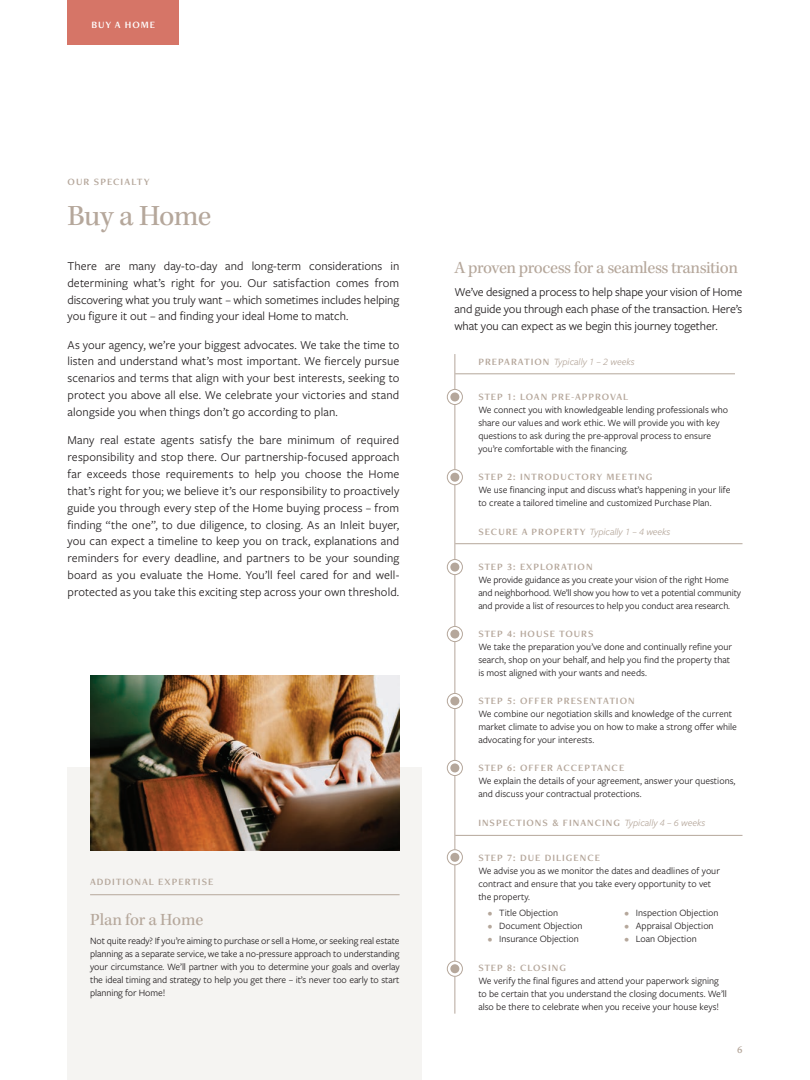
<style>
.page{position:relative;width:810px;height:1080px;background:#fff}
.page>*{position:absolute;margin:0;border:0;box-sizing:border-box;transform-origin:0 0}
.t1{font:30px "Kepler Std";letter-spacing:-.025em;color:#b5a79b}
.t2{font:17.5px "Kepler Std";letter-spacing:-.025em;color:#b5a79b}
.t3{font:12.5px/16.9px "Freight Sans Pro";letter-spacing:.005em;color:#231f20;text-align:justify}
.t4{font:10px/13.1px "Freight Sans Pro";color:#231f20}
.t5{font:10px "Freight Neo Pro Semi";letter-spacing:.1em;color:#b5a79b}
.t6{font:italic 10px "Freight Sans Pro";color:#b5a79b}
.t7{font:10px "Freight Neo Pro Semi";letter-spacing:.1em;color:#fff}
.s1{font-family:"Freight Neo Pro Semi";font-style:normal}
.s2{font-family:"Freight Neo Pro Semi";color:#b5a79b}
.s3{font-family:"Freight Sans Pro";font-style:italic}
.s4{color:#b5a79b}
</style>
<div class="page">
<div style="left:68px;top:0;width:111px;height:45px;background:#d67567"></div>
<div style="left:68px;top:768px;width:354px;height:312px;background:#f5f4f2"></div>
<hr style="left:455px;top:354px;width:1px;height:660px;background:#b5a79b">
<svg style="left:447px;top:389px;width:15px;height:16px"></svg>
<div style="left:447px;top:389px;width:16px;height:16px;border:1px solid #b5a79b;border-radius:50%"></div>
<div style="left:450px;top:392px;width:9px;height:9px;background:#b5a79b;border-radius:50%"></div>
<svg style="left:447px;top:470px;width:15px;height:15px"></svg>
<div style="left:447px;top:469px;width:16px;height:16px;border:1px solid #b5a79b;border-radius:50%"></div>
<div style="left:450px;top:473px;width:9px;height:9px;background:#b5a79b;border-radius:50%"></div>
<svg style="left:447px;top:560px;width:15px;height:15px"></svg>
<div style="left:447px;top:559px;width:16px;height:16px;border:1px solid #b5a79b;border-radius:50%"></div>
<div style="left:450px;top:563px;width:9px;height:9px;background:#b5a79b;border-radius:50%"></div>
<svg style="left:447px;top:626px;width:15px;height:16px"></svg>
<div style="left:447px;top:626px;width:16px;height:16px;border:1px solid #b5a79b;border-radius:50%"></div>
<div style="left:450px;top:630px;width:9px;height:9px;background:#b5a79b;border-radius:50%"></div>
<svg style="left:447px;top:693px;width:15px;height:16px"></svg>
<div style="left:447px;top:693px;width:16px;height:16px;border:1px solid #b5a79b;border-radius:50%"></div>
<div style="left:450px;top:696px;width:9px;height:9px;background:#b5a79b;border-radius:50%"></div>
<svg style="left:447px;top:760px;width:15px;height:16px"></svg>
<div style="left:447px;top:760px;width:16px;height:16px;border:1px solid #b5a79b;border-radius:50%"></div>
<div style="left:450px;top:763px;width:9px;height:9px;background:#b5a79b;border-radius:50%"></div>
<svg style="left:447px;top:850px;width:15px;height:15px"></svg>
<div style="left:447px;top:849px;width:16px;height:16px;border:1px solid #b5a79b;border-radius:50%"></div>
<div style="left:450px;top:853px;width:9px;height:9px;background:#b5a79b;border-radius:50%"></div>
<svg style="left:447px;top:961px;width:15px;height:15px"></svg>
<div style="left:447px;top:961px;width:16px;height:16px;border:1px solid #b5a79b;border-radius:50%"></div>
<div style="left:450px;top:964px;width:9px;height:9px;background:#b5a79b;border-radius:50%"></div>
<hr style="left:455px;top:373px;width:280px;height:1px;background:#b5a79b">
<hr style="left:455px;top:543px;width:287px;height:1px;background:#b5a79b">
<hr style="left:455px;top:835px;width:287px;height:1px;background:#b5a79b">
<img style="left:90px;top:676px;width:310px;height:174px">
<hr style="left:90px;top:894px;width:310px;height:1px;background:#b5a79b">
<p class="t7" style="left:91px;top:18px;width:65px">BUY A HOME</p>
<p class="t5" style="left:68px;top:174px;width:84px">OUR SPECIALTY</p>
<p class="t1" style="left:68px;top:199px;width:145px">Buy a Home</p>
<p class="t3" style="left:68px;top:257px;width:333px">There are many day-to-day and long-term considerations in determining what’s right for you. Our satisfaction comes from discovering what you truly want – which sometimes includes helping you figure it out – and finding your ideal Home to match.</p>
<p class="t3" style="left:68px;top:336px;width:333px">As your agency, we’re your biggest advocates. We take the time to listen and understand what’s most important. We fiercely pursue scenarios and terms that align with your best interests, seeking to protect you above all else. We celebrate your victories and stand alongside you when things don’t go according to plan.</p>
<p class="t3" style="left:68px;top:431px;width:333px">Many real estate agents satisfy the bare minimum of required responsibility and stop there. Our partnership-focused approach far exceeds those requirements to help you choose the Home that’s right for you; we believe it’s our responsibility to proactively guide you through every step of the Home buying process – from finding “the one”, to due diligence, to closing. As an Inleit buyer, you can expect a timeline to keep you on track, explanations and reminders for every deadline, and partners to be your sounding board as you evaluate the Home. You’ll feel cared for and well&shy;protected as you take this exciting step across your own threshold.</p>
<p class="t5" style="left:90px;top:875px;width:125px">ADDITIONAL EXPERTISE</p>
<p class="t2" style="left:90px;top:910px;width:115px">Plan for a Home</p>
<p class="t4" style="left:90px;top:934px;width:311px;text-align:justify">Not quite ready? If you’re aiming to purchase or sell a Home, or seeking real estate planning as a separate service, we take a no-pressure approach to understanding your circumstance. We’ll partner with you to determine your goals and overlay the ideal timing and strategy to help you get there – it’s never too early to start planning for Home!</p>
<p class="t2" style="left:455px;top:258px;width:285px">A proven process for a seamless transition</p>
<p class="t3" style="left:455px;top:283px;width:289px">We’ve designed a process to help shape your vision of Home and guide you through each phase of the transaction. Here’s what you can expect as we begin this journey together.</p>
<p class="t6" style="left:478px;top:355px;width:158px"><span class="s1">PREPARATION</span> Typically 1 – 2 weeks</p>
<p class="t4" style="left:478px;top:389px;width:251px"><span class="s2">STEP 1: LOAN PRE-APPROVAL<br></span>We connect you with knowledgeable lending professionals who share our values and work ethic. We will provide you with key questions to ask during the pre-approval process to ensure you’re comfortable with the financing.</p>
<p class="t4" style="left:478px;top:470px;width:254px"><span class="s2">STEP 2: INTRODUCTORY MEETING<br></span>We use financing input and discuss what’s happening in your life to create a tailored timeline and customized Purchase Plan.</p>
<p class="t6" style="left:478px;top:525px;width:194px"><span class="s1">SECURE A PROPERTY</span> Typically 1 – 4 weeks</p>
<p class="t4" style="left:478px;top:559px;width:264px"><span class="s2">STEP 3: EXPLORATION<br></span>We provide guidance as you create your vision of the right Home and neighborhood. We’ll show you how to vet a potential community and provide a list of resources to help you conduct area research.</p>
<p class="t4" style="left:478px;top:626px;width:255px"><span class="s2">STEP 4: HOUSE TOURS<br></span>We take the preparation you’ve done and continually refine your search, shop on your behalf, and help you find the property that is most aligned with your wants and needs.</p>
<p class="t4" style="left:478px;top:694px;width:260px"><span class="s2">STEP 5: OFFER PRESENTATION<br></span>We combine our negotiation skills and knowledge of the current market climate to advise you on how to make a strong offer while advocating for your interests.</p>
<p class="t4" style="left:478px;top:761px;width:259px"><span class="s2">STEP 6: OFFER ACCEPTANCE<br></span>We explain the details of your agreement, answer your questions, and discuss your contractual protections.</p>
<p class="t5" style="left:478px;top:816px;width:228px">INSPECTIONS &amp; FINANCING <span class="s3">Typically 4 – 6 weeks</span></p>
<p class="t4" style="left:478px;top:850px;width:243px"><span class="s2">STEP 7: DUE DILIGENCE<br></span>We advise you as we monitor the dates and deadlines of your contract and ensure that you take every opportunity to vet the property.</p>
<p class="t4" style="left:488px;top:906px;width:72px"><span class="s4">•</span> Title Objection</p>
<p class="t4" style="left:488px;top:919px;width:96px"><span class="s4">•</span> Document Objection</p>
<p class="t4" style="left:488px;top:932px;width:93px"><span class="s4">•</span> Insurance Objection</p>
<p class="t4" style="left:625px;top:906px;width:96px"><span class="s4">•</span> Inspection Objection</p>
<p class="t4" style="left:625px;top:919px;width:91px"><span class="s4">•</span> Appraisal Objection</p>
<p class="t4" style="left:625px;top:932px;width:74px"><span class="s4">•</span> Loan Objection</p>
<p class="t4" style="left:478px;top:961px;width:250px"><span class="s2">STEP 8: CLOSING<br></span>We verify the final figures and attend your paperwork signing to be certain that you understand the closing documents. We’ll also be there to celebrate when you receive your house keys!</p>
<p class="t5" style="left:737px;top:1043px;width:7px">6</p>
</div>
